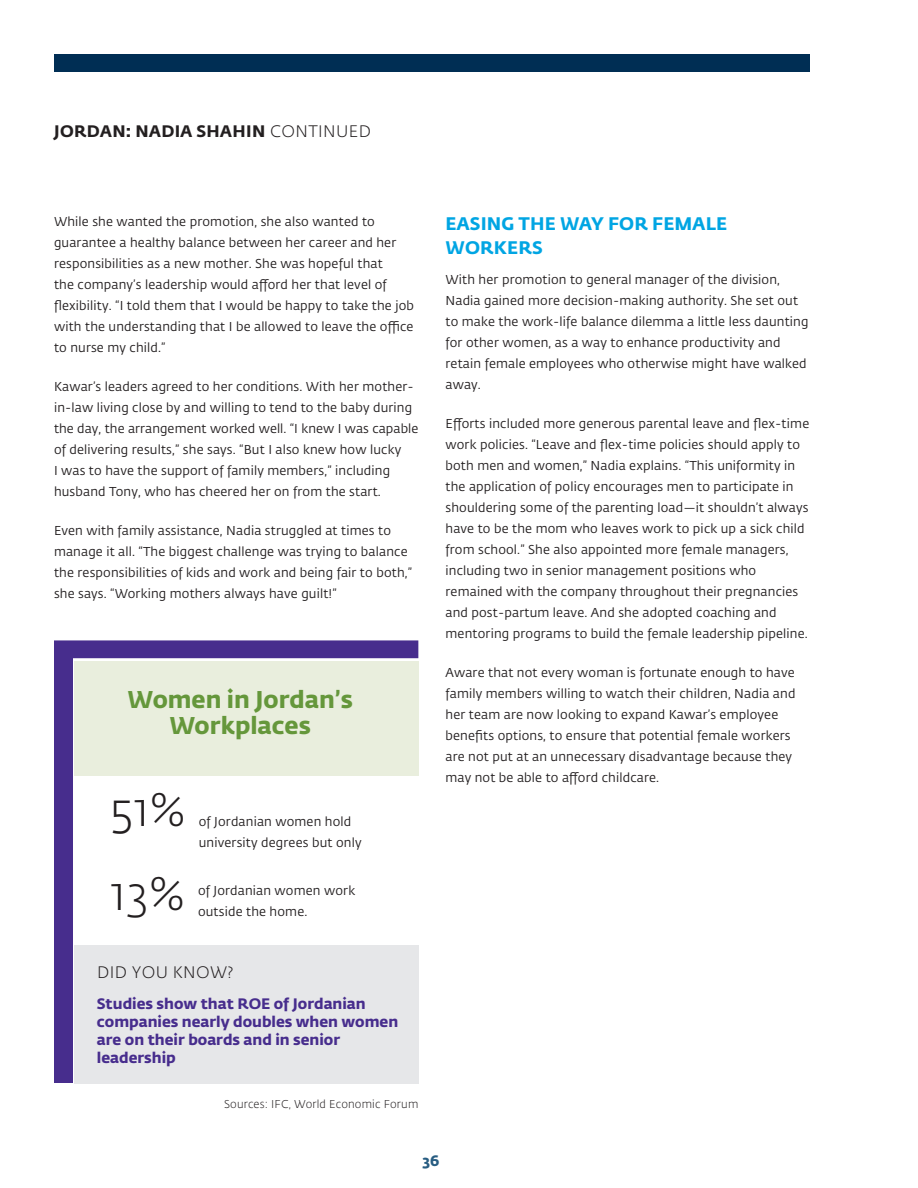
<style>
.page{position:relative;width:918px;height:1188px;background:#fff}
.page>*{position:absolute;margin:0;border:0;box-sizing:border-box;transform-origin:0 0}
.Body{font:300 46.5px "Fedra Sans Std";color:#231f20}
.t1{font:700 24px/26.1px "Fedra Sans Std";color:#65973b;text-align:center}
.Body_Subheads_2{font:700 18px/24px "Fedra Sans Std";letter-spacing:.01em;color:#00a5e3}
.Body_Subheads{font:700 16.5px "Fedra Sans Std";letter-spacing:.02em;color:#231f20}
.Body_Subheads-2{font:300 16.5px "Fedra Sans Std";letter-spacing:.025em;color:#231f20}
.Body_Subheads_1{font:700 15px/18px "Fedra Sans Std";color:#472d8d}
.t2{font:700 15px "Fedra Sans Std";color:#285d82}
.Body-2{font:12.75px/21px "Fedra Sans Std";letter-spacing:.015em;color:#231f20}
.Body-3{font:300 11.25px "Fedra Sans Std";letter-spacing:.015em;color:#231f20}
.s1{font-weight:300}
</style>
<div class="page">
<div style="left:54px;top:54px;width:756px;height:18px;background:#002e54"></div>
<div style="left:74px;top:661px;width:344px;height:114px;background:#e9eedd"></div>
<div style="left:74px;top:945px;width:344px;height:138px;background:#e6e7e9"></div>
<div style="left:54px;top:640px;width:364px;height:18px;background:#472d8d"></div>
<div style="left:54px;top:643px;width:18px;height:440px;background:#472d8d"></div>
<p class="Body_Subheads" style="left:54px;top:121px;width:319px">JORDAN: NADIA SHAHIN <span class="s1">CONTINUED</span></p>
<p class="Body-2" style="left:54px;top:211px;width:361px">While she wanted the promotion, she also wanted to guarantee a healthy balance between her career and her responsibilities as a new mother. She was hopeful that<br>the company’s leadership would afford her that level of flexibility. “I told them that I would be happy to take the job with the understanding that I be allowed to leave the office to nurse my child.”</p>
<p class="Body-2" style="left:54px;top:376px;width:366px">Kawar’s leaders agreed to her conditions. With her mother&shy;in-law living close by and willing to tend to the baby during the day, the arrangement worked well. “I knew I was capable of delivering results,” she says. “But I also knew how lucky<br>I was to have the support of family members,” including husband Tony, who has cheered her on from the start.</p>
<p class="Body-2" style="left:54px;top:520px;width:360px">Even with family assistance, Nadia struggled at times to manage it all. “The biggest challenge was trying to balance the responsibilities of kids and work and being fair to both,” she says. “Working mothers always have guilt!”</p>
<p class="t1" style="left:128px;top:686px;width:227px">Women in Jordan’s<br>Workplaces</p>
<p class="Body" style="left:110px;top:782px;width:77px">51%</p>
<p class="Body-2" style="left:199px;top:811px;width:164px">of Jordanian women hold university degrees but only</p>
<p class="Body" style="left:110px;top:866px;width:76px">13%</p>
<p class="Body-2" style="left:198px;top:880px;width:159px">of Jordanian women work outside the home.</p>
<p class="Body_Subheads-2" style="left:97px;top:962px;width:138px">DID YOU KNOW?</p>
<p class="Body_Subheads_1" style="left:97px;top:995px;width:303px">Studies show that ROE of Jordanian companies nearly doubles when women are on their boards and in senior leadership</p>
<p class="Body-3" style="left:224px;top:1098px;width:196px">Sources: IFC, World Economic Forum</p>
<p class="Body_Subheads_2" style="left:446px;top:212px;width:283px">EASING THE WAY FOR FEMALE<br>WORKERS</p>
<p class="Body-2" style="left:446px;top:269px;width:365px">With her promotion to general manager of the division, Nadia gained more decision-making authority. She set out to make the work-life balance dilemma a little less daunting for other women, as a way to enhance productivity and retain female employees who otherwise might have walked away.</p>
<p class="Body-2" style="left:446px;top:413px;width:365px">Efforts included more generous parental leave and flex-time work policies. “Leave and flex-time policies should apply to both men and women,” Nadia explains. “This uniformity in the application of policy encourages men to participate in shouldering some of the parenting load—it shouldn’t always have to be the mom who leaves work to pick up a sick child from school.” She also appointed more female managers, including two in senior management positions who remained with the company throughout their pregnancies and post-partum leave. And she adopted coaching and mentoring programs to build the female leadership pipeline.</p>
<p class="Body-2" style="left:446px;top:662px;width:351px">Aware that not every woman is fortunate enough to have family members willing to watch their children, Nadia and her team are now looking to expand Kawar’s employee benefits options, to ensure that potential female workers are not put at an unnecessary disadvantage because they may not be able to afford childcare.</p>
<p class="t2" style="left:422px;top:1151px;width:18px">36</p>
</div>
